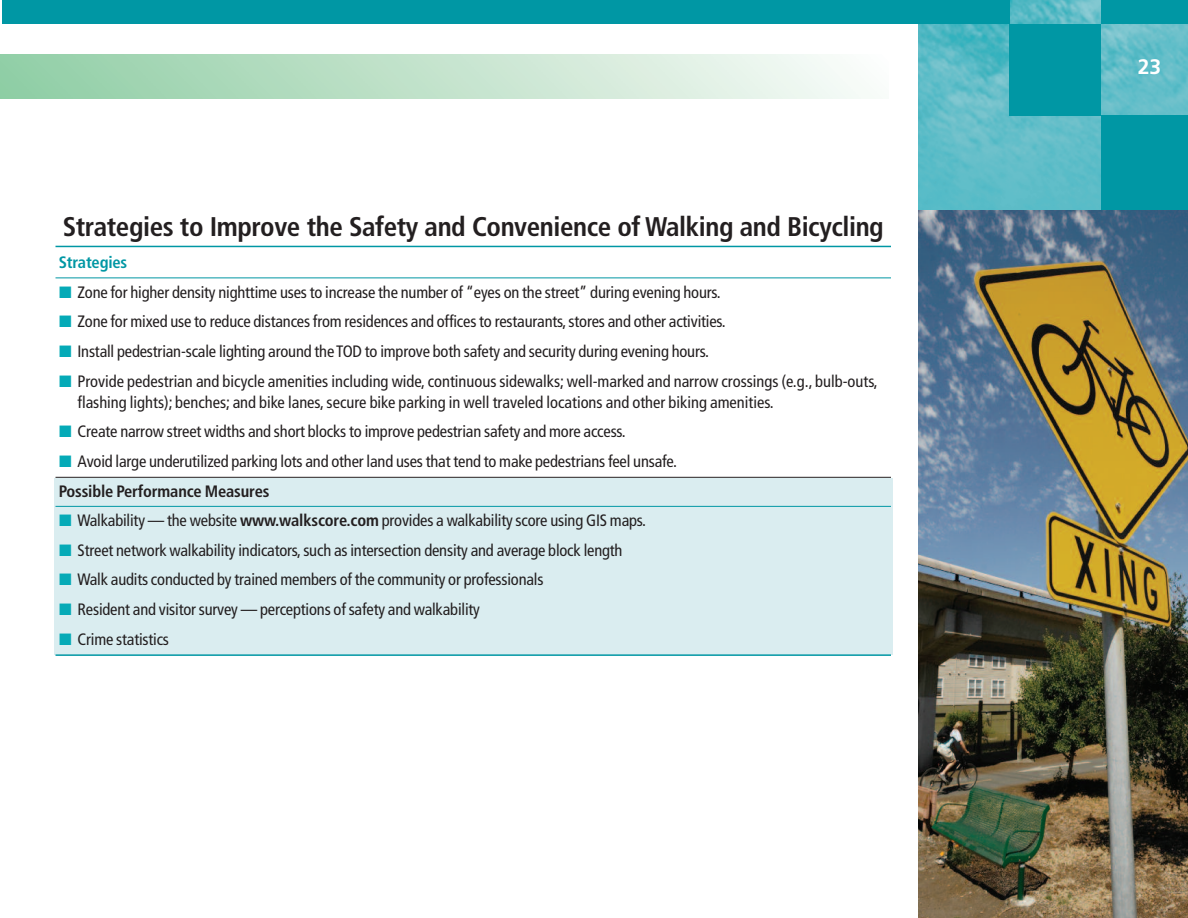
<style>
.page{position:relative;width:1188px;height:918px;background:#fff}
.page>*{position:absolute;margin:0;border:0;box-sizing:border-box;transform-origin:0 0}
.t1{font:700 condensed 27px "Frutiger";letter-spacing:-.015em;color:#231f20}
.t2{font:700 21px "Frutiger";color:#fff}
.t3{font:condensed 16.5px/21px "Frutiger";letter-spacing:-.01em;color:#231f20}
.t4{font:700 condensed 16.5px "Frutiger";letter-spacing:-.01em;color:#0097a4}
.s1{color:#05aab7}
.s2{font-weight:700}
</style>
<div class="page">
<img style="left:918px;top:210px;width:270px;height:708px">
<img style="left:918px;top:0;width:270px;height:210px">
<div style="left:1101px;top:115px;width:87px;height:95px;background:#0097a4"></div>
<div style="left:1010px;top:24px;width:91px;height:91px;background:#0097a4"></div>
<div style="left:1101px;top:0;width:87px;height:24px;background:#0097a4"></div>
<div style="left:2px;top:0;width:1008px;height:24px;background:#0097a4"></div>
<div style="left:54px;top:478px;width:838px;height:177px;background:#daedf0"></div>
<hr style="left:56px;top:246px;width:835px;height:1px;background:#0097a4">
<hr style="left:56px;top:278px;width:835px;height:1px;background:#0097a4">
<hr style="left:56px;top:477px;width:835px;height:1px;background:#231f20">
<hr style="left:56px;top:506px;width:835px;height:1px;background:#0097a4">
<hr style="left:56px;top:654px;width:835px;height:2px;background:#0097a4">
<h1 class="t1" style="left:63px;top:216px;width:823px">Strategies to Improve the Safety and Convenience of Walking and Bicycling</h1>
<p class="t4" style="left:59px;top:256px;width:70px">Strategies</p>
<p class="t3" style="left:59px;top:283px;width:663px"><span class="s1">■</span> Zone for higher density nighttime uses to increase the number of “eyes on the street” during evening hours.</p>
<p class="t3" style="left:59px;top:312px;width:668px"><span class="s1">■</span> Zone for mixed use to reduce distances from residences and offices to restaurants, stores and other activities.</p>
<p class="t3" style="left:59px;top:342px;width:651px"><span class="s1">■</span> Install pedestrian-scale lighting around the TOD to improve both safety and security during evening hours.</p>
<p class="t3" style="left:77px;top:372px;width:802px;text-indent:-18px"><span class="s1">■</span> Provide pedestrian and bicycle amenities including wide, continuous sidewalks; well-marked and narrow crossings (e.g., bulb- outs, flashing lights); benches; and bike lanes, secure bike parking in well traveled locations and other biking amenities.</p>
<p class="t3" style="left:59px;top:422px;width:568px"><span class="s1">■</span> Create narrow street widths and short blocks to improve pedestrian safety and more access.</p>
<p class="t3" style="left:59px;top:448px;width:620px;line-height:29.7px"><span class="s1">■</span> Avoid large underutilized parking lots and other land uses that tend to make pedestrians feel unsafe.<br><span class="s2">Possible Performance Measures</span></p>
<p class="t3" style="left:59px;top:511px;width:589px"><span class="s1">■</span> Walkability — the website <span class="s2">www.walkscore.com</span> provides a walkability score using GIS maps.</p>
<p class="t3" style="left:59px;top:541px;width:565px"><span class="s1">■</span> Street network walkability indicators, such as intersection density and average block length</p>
<p class="t3" style="left:59px;top:571px;width:486px"><span class="s1">■</span> Walk audits conducted by trained members of the community or professionals</p>
<p class="t3" style="left:59px;top:600px;width:422px"><span class="s1">■</span> Resident and visitor survey — perceptions of safety and walkability</p>
<p class="t3" style="left:59px;top:630px;width:111px"><span class="s1">■</span> Crime statistics</p>
<p class="t2" style="left:1138px;top:59px;width:25px">23</p>
</div>
